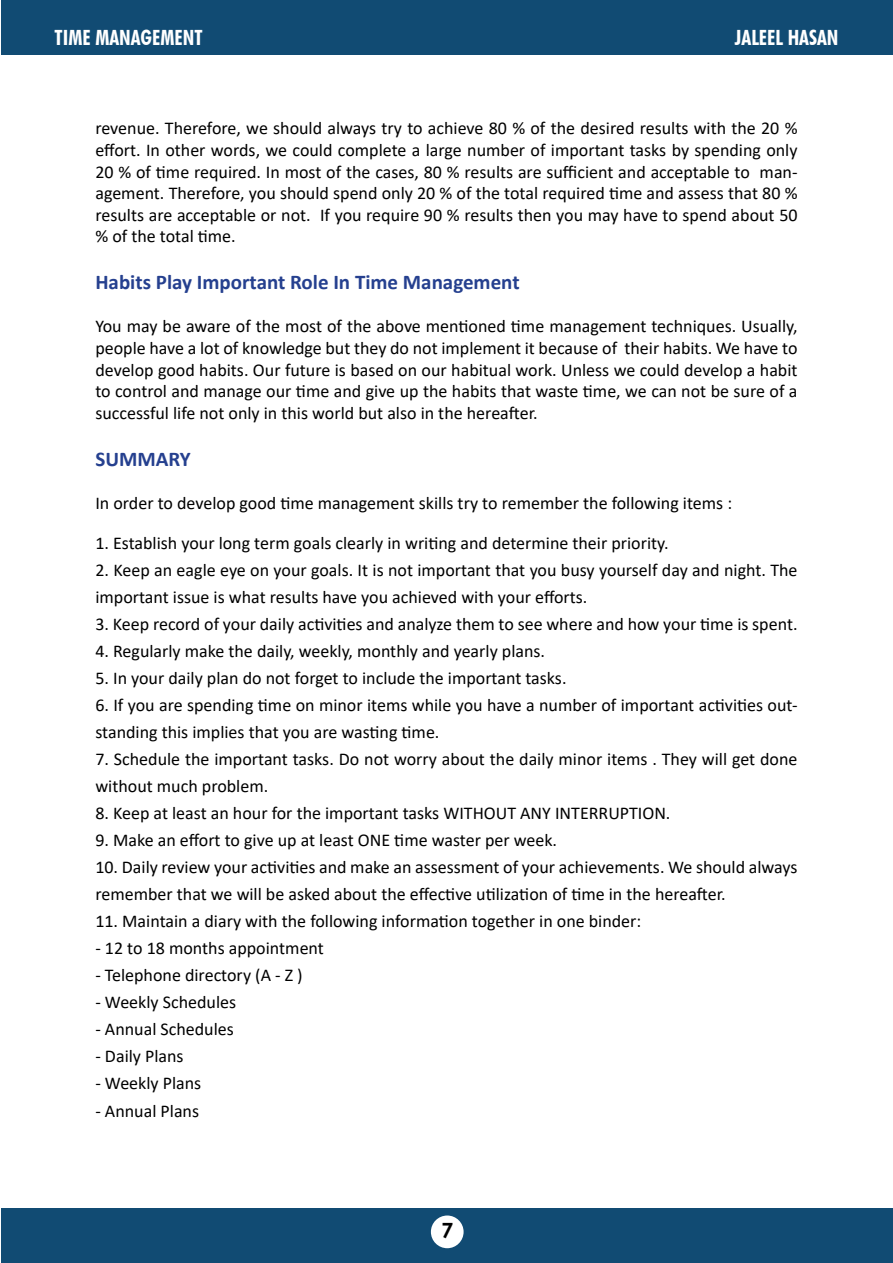
<style>
.page{position:relative;width:893px;height:1263px;background:#fff}
.page>*{position:absolute;margin:0;border:0;box-sizing:border-box;transform-origin:0 0}
.t1{font:700 21px "Calibri";color:#25408f}
.t2{font:700 condensed 21px "Futura BT";color:#fff}
.t3{font:700 21px "Century Gothic";color:#000}
.t4{font:18px/21.6px "Calibri";color:#000}
</style>
<div class="page">
<div style="left:2px;top:1209px;width:891px;height:54px;background:#114b73"></div>
<div style="left:2px;top:0;width:891px;height:54px;background:#114b73"></div>
<div style="left:431px;top:1215px;width:33px;height:33px;background:#fff;border-radius:50%"></div>
<p class="t2" style="left:55px;top:25px;width:150px">TIME MANAGEMENT</p>
<p class="t2" style="left:735px;top:25px;width:105px">JALEEL HASAN</p>
<p class="t4" style="left:95px;top:117px;width:704px;text-align:justify">revenue. Therefore, we should always try to achieve 80 % of the desired results with the 20 % effort. In other words, we could complete a large number of important tasks by spending only 20 % of time required. In most of the cases, 80 % results are sufficient and acceptable to man&shy;agement. Therefore, you should spend only 20 % of the total required time and assess that 80 % results are acceptable or not. If you require 90 % results then you may have to spend about 50 % of the total time.</p>
<p class="t1" style="left:95px;top:267px;width:426px">Habits Play Important Role In Time Management</p>
<p class="t4" style="left:95px;top:315px;width:704px;text-align:justify">You may be aware of the most of the above mentioned time management techniques. Usually, people have a lot of knowledge but they do not implement it because of their habits. We have to develop good habits. Our future is based on our habitual work. Unless we could develop a habit to control and manage our time and give up the habits that waste time, we can not be sure of a successful life not only in this world but also in the hereafter.</p>
<p class="t1" style="left:95px;top:444px;width:97px">SUMMARY</p>
<p class="t4" style="left:95px;top:492px;width:638px">In order to develop good time management skills try to remember the following items :</p>
<p class="t4" style="left:95px;top:532px;width:575px">1. Establish your long term goals clearly in writing and determine their priority.</p>
<p class="t4" style="left:95px;top:556px;width:704px;line-height:27px">2. Keep an eagle eye on your goals. It is not important that you busy yourself day and night. The important issue is what results have you achieved with your efforts.</p>
<p class="t4" style="left:95px;top:613px;width:704px">3. Keep record of your daily activities and analyze them to see where and how your time is spent.</p>
<p class="t4" style="left:95px;top:640px;width:451px">4. Regularly make the daily, weekly, monthly and yearly plans.</p>
<p class="t4" style="left:95px;top:667px;width:473px">5. In your daily plan do not forget to include the important tasks.</p>
<p class="t4" style="left:95px;top:691px;width:704px;line-height:27px">6. If you are spending time on minor items while you have a number of important activities out&shy;standing this implies that you are wasting time.</p>
<p class="t4" style="left:95px;top:745px;width:704px;line-height:27px">7. Schedule the important tasks. Do not worry about the daily minor items . They will get done without much problem.</p>
<p class="t4" style="left:95px;top:802px;width:577px">8. Keep at least an hour for the important tasks WITHOUT ANY INTERRUPTION.</p>
<p class="t4" style="left:95px;top:829px;width:463px">9. Make an effort to give up at least ONE time waster per week.</p>
<p class="t4" style="left:95px;top:853px;width:704px;line-height:27px">10. Daily review your activities and make an assessment of your achievements. We should always remember that we will be asked about the effective utilization of time in the hereafter.</p>
<p class="t4" style="left:95px;top:910px;width:547px">11. Maintain a diary with the following information together in one binder:</p>
<p class="t4" style="left:95px;top:937px;width:230px">- 12 to 18 months appointment</p>
<p class="t4" style="left:95px;top:964px;width:209px">- Telephone directory (A - Z )</p>
<p class="t4" style="left:95px;top:991px;width:142px">- Weekly Schedules</p>
<p class="t4" style="left:95px;top:1018px;width:140px">- Annual Schedules</p>
<p class="t4" style="left:95px;top:1045px;width:90px">- Daily Plans</p>
<p class="t4" style="left:95px;top:1072px;width:107px">- Weekly Plans</p>
<p class="t4" style="left:95px;top:1099px;width:105px">- Annual Plans</p>
<p class="t3" style="left:441px;top:1215px;width:13px">7</p>
</div>
